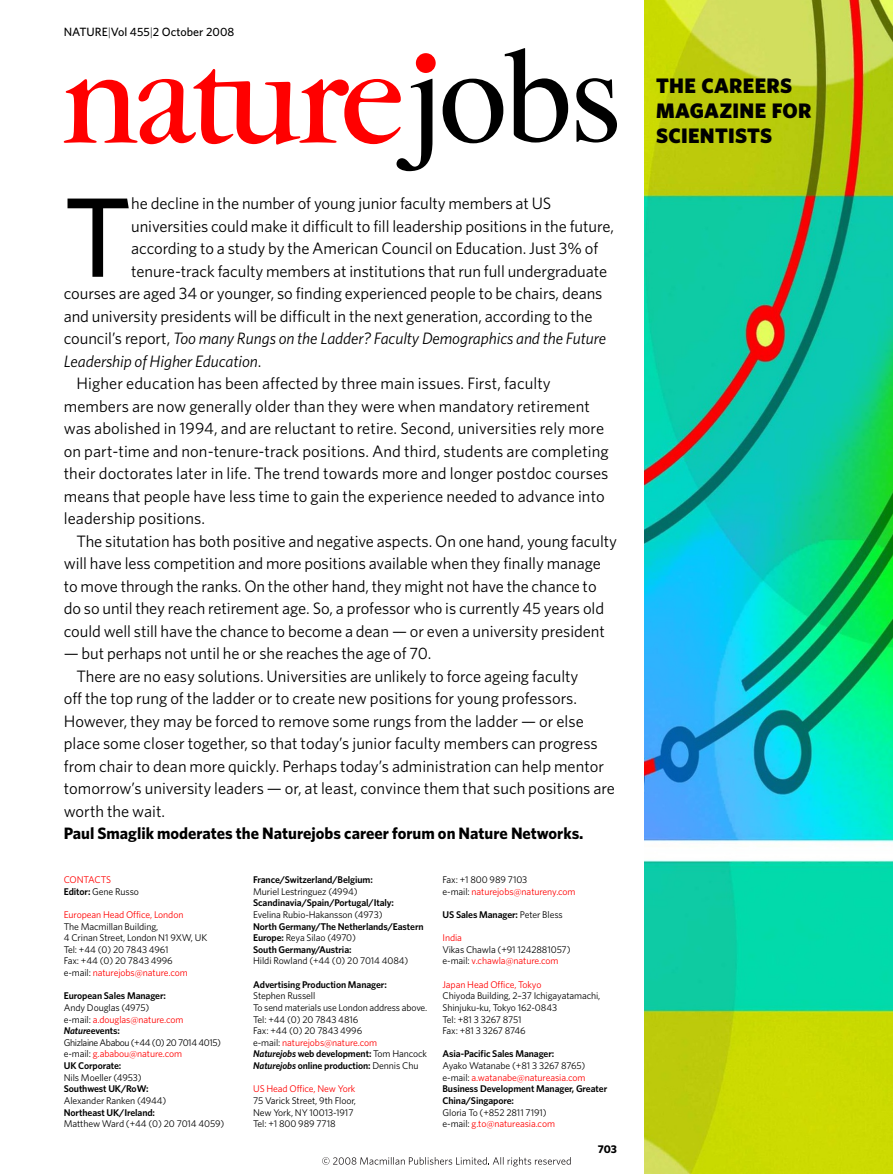
<style>
.page{position:relative;width:893px;height:1174px;background:#fff}
.page>*{position:absolute;margin:0;border:0;box-sizing:border-box;transform-origin:0 0}
.t1{font:500 113.4px "Whitney";color:#000}
.t2{font:900 21px/24.8px "Whitney";letter-spacing:.015em;color:#000}
.t3{font:16.5px "Whitney";letter-spacing:-.005em;color:#000}
.t4{font:italic 16.5px "Whitney";letter-spacing:-.005em;color:#000}
.t5{font:700 16.5px "Whitney";color:#000}
.t6{font:500 12px "Whitney";color:#000}
.t7{font:700 11.25px "Whitney";color:#000}
.t8{font:9.75px/11.7px "Whitney";letter-spacing:-.01em;color:#000}
.t9{font:600 9.75px/11.7px "Whitney";letter-spacing:-.01em;color:#000}
.t10{font:9.75px "Whitney";letter-spacing:-.01em;color:#f00}
.s1{font-weight:300}
.s2{font-style:normal}
.s3{color:#f00}
.s4{font-weight:600}
.s5{font-weight:600;font-style:italic}
.s6{font-weight:400}
.s7{font-weight:400;color:#f00}
</style>
<div class="page">
<img style="left:645px;top:0;width:248px;height:1174px">
<svg style="left:443px;top:48px;width:125px;height:95px"></svg>
<svg style="left:576px;top:78px;width:41px;height:64px"></svg>
<div style="left:416px;top:53px;width:20px;height:20px;background:#f00;border-radius:50%"></div>
<svg style="left:64px;top:69px;width:368px;height:102px"></svg>
<svg style="left:322px;top:1157px;width:249px;height:9px"></svg>
<p class="t6" style="left:64px;top:27px;width:172px">NATURE<span class="s1">|</span>Vol 455<span class="s1">|</span>2 October 2008</p>
<h1 class="t1" style="left:64px;top:195px;width:70px">T</h1>
<p class="t3" style="left:131px;top:197px;width:422px">he decline in the number of young junior faculty members at US</p>
<p class="t3" style="left:131px;top:220px;width:484px">universities could make it difficult to fill leadership positions in the future,</p>
<p class="t3" style="left:131px;top:242px;width:469px">according to a study by the American Council on Education. Just 3% of</p>
<p class="t3" style="left:131px;top:265px;width:477px">tenure-track faculty members at institutions that run full undergraduate</p>
<p class="t3" style="left:64px;top:287px;width:540px">courses are aged 34 or younger, so finding experienced people to be chairs, deans</p>
<p class="t3" style="left:64px;top:310px;width:530px">and university presidents will be difficult in the next generation, according to the</p>
<p class="t4" style="left:64px;top:332px;width:544px"><span class="s2">council’s report,</span> Too many Rungs on the Ladder? Faculty Demographics and the Future</p>
<p class="t4" style="left:64px;top:355px;width:199px">Leadership of Higher Education<span class="s2">.</span></p>
<p class="t3" style="left:77px;top:377px;width:476px">Higher education has been affected by three main issues. First, faculty</p>
<p class="t3" style="left:64px;top:400px;width:528px">members are now generally older than they were when mandatory retirement</p>
<p class="t3" style="left:64px;top:422px;width:542px">was abolished in 1994, and are reluctant to retire. Second, universities rely more</p>
<p class="t3" style="left:64px;top:445px;width:546px">on part-time and non-tenure-track positions. And third, students are completing</p>
<p class="t3" style="left:64px;top:467px;width:546px">their doctorates later in life. The trend towards more and longer postdoc courses</p>
<p class="t3" style="left:64px;top:490px;width:543px">means that people have less time to gain the experience needed to advance into</p>
<p class="t3" style="left:64px;top:512px;width:143px">leadership positions.</p>
<p class="t3" style="left:77px;top:535px;width:542px">The situtation has both positive and negative aspects. On one hand, young faculty</p>
<p class="t3" style="left:64px;top:557px;width:539px">will have less competition and more positions available when they finally manage</p>
<p class="t3" style="left:64px;top:580px;width:534px">to move through the ranks. On the other hand, they might not have the chance to</p>
<p class="t3" style="left:64px;top:602px;width:542px">do so until they reach retirement age. So, a professor who is currently 45 years old</p>
<p class="t3" style="left:64px;top:625px;width:542px">could well still have the chance to become a dean — or even a university president</p>
<p class="t3" style="left:64px;top:647px;width:369px">— but perhaps not until he or she reaches the age of 70.</p>
<p class="t3" style="left:77px;top:670px;width:503px">There are no easy solutions. Universities are unlikely to force ageing faculty</p>
<p class="t3" style="left:64px;top:692px;width:515px">off the top rung of the ladder or to create new positions for young professors.</p>
<p class="t3" style="left:64px;top:715px;width:521px">However, they may be forced to remove some rungs from the ladder — or else</p>
<p class="t3" style="left:64px;top:737px;width:536px">place some closer together, so that today’s junior faculty members can progress</p>
<p class="t3" style="left:64px;top:760px;width:542px">from chair to dean more quickly. Perhaps today’s administration can help mentor</p>
<p class="t3" style="left:64px;top:782px;width:553px">tomorrow’s university leaders — or, at least, convince them that such positions are</p>
<p class="t3" style="left:64px;top:805px;width:103px">worth the wait.</p>
<p class="t5" style="left:64px;top:827px;width:521px">Paul Smaglik moderates the Naturejobs career forum on Nature Networks.</p>
<p class="t8" style="left:64px;top:874px;width:77px"><span class="s3">CONTACTS<br></span><span class="s4">Editor:</span> Gene Russo</p>
<p class="t10" style="left:64px;top:911px;width:121px">European Head Office, London</p>
<p class="t8" style="left:64px;top:921px;width:145px">The Macmillan Building,<br>4 Crinan Street, London N1 9XW, UK<br>Tel: +44 (0) 20 7843 4961<br>Fax: +44 (0) 20 7843 4996<br>e-mail: <span class="s3">naturejobs@nature.com</span></p>
<p class="t9" style="left:64px;top:990px;width:104px">European Sales Manager:</p>
<p class="t8" style="left:64px;top:1002px;width:159px">Andy Douglas (4975)<br>e-mail: <span class="s3">a.douglas@nature.com<br></span><span class="s5">Nature</span><span class="s4">events:<br></span>Ghizlaine Ababou (+44 (0) 20 7014 4015) e-mail: <span class="s3">g.ababou@nature.com<br></span><span class="s4">UK Corporate:</span></p>
<p class="t8" style="left:64px;top:1072px;width:80px">Nils Moeller (4953)</p>
<p class="t9" style="left:64px;top:1083px;width:86px">Southwest UK/RoW:</p>
<p class="t8" style="left:64px;top:1095px;width:104px">Alexander Ranken (4944)</p>
<p class="t9" style="left:64px;top:1107px;width:93px">Northeast UK/Ireland:</p>
<p class="t8" style="left:64px;top:1118px;width:162px">Matthew Ward (+44 (0) 20 7014 4059)</p>
<p class="t9" style="left:253px;top:874px;width:121px">France/Switzerland/Belgium:</p>
<p class="t8" style="left:253px;top:886px;width:106px">Muriel Lestringuez (4994)</p>
<p class="t9" style="left:253px;top:897px;width:142px">Scandinavia/Spain/Portugal/Italy:</p>
<p class="t8" style="left:253px;top:909px;width:131px">Evelina Rubio-Hakansson (4973)</p>
<p class="t9" style="left:253px;top:921px;width:172px">North Germany/The Netherlands/Eastern<br>Europe: <span class="s6">Reya Silao (4970)<br></span>South Germany/Austria:</p>
<p class="t8" style="left:253px;top:956px;width:157px">Hildi Rowland (+44 (0) 20 7014 4084)</p>
<p class="t9" style="left:253px;top:979px;width:135px">Advertising Production Manager:</p>
<p class="t8" style="left:253px;top:990px;width:176px">Stephen Russell<br>To send materials use London address above.<br>Tel: +44 (0) 20 7843 4816<br>Fax: +44 (0) 20 7843 4996<br>e-mail: <span class="s3">naturejobs@nature.com<br></span><span class="s5">Naturejobs</span> <span class="s4">web development:</span> Tom Hancock<br><span class="s5">Naturejobs</span> <span class="s4">online production:</span> Dennis Chu</p>
<p class="t10" style="left:253px;top:1085px;width:104px">US Head Office, New York</p>
<p class="t8" style="left:253px;top:1095px;width:104px">75 Varick Street, 9th Floor,<br>New York, NY 10013-1917<br>Tel: +1 800 989 7718</p>
<p class="t8" style="left:442px;top:874px;width:135px">Fax: +1 800 989 7103<br>e-mail: <span class="s3">naturejobs@natureny.com</span></p>
<p class="t9" style="left:442px;top:909px;width:122px">US Sales Manager: <span class="s6">Peter Bless</span></p>
<p class="t10" style="left:442px;top:934px;width:21px">India</p>
<p class="t8" style="left:442px;top:944px;width:130px">Vikas Chawla (+91 1242881057) e-mail: <span class="s3">v.chawla@nature.com</span></p>
<p class="t10" style="left:442px;top:980px;width:100px">Japan Head Office, Tokyo</p>
<p class="t8" style="left:442px;top:991px;width:159px">Chiyoda Building, 2–37 Ichigayatamachi,<br>Shinjuku-ku, Tokyo 162-0843<br>Tel: +81 3 3267 8751<br>Fax: +81 3 3267 8746</p>
<p class="t9" style="left:442px;top:1049px;width:113px">Asia-Pacific Sales Manager:</p>
<p class="t9" style="left:442px;top:1060px;width:166px"><span class="s6">Ayako Watanabe (+81 3 3267 8765) e-mail:</span> <span class="s7">a.watanabe@natureasia.com<br></span>Business Development Manager, Greater<br>China/Singapore:</p>
<p class="t8" style="left:442px;top:1107px;width:114px">Gloria To (+852 2811 7191) e-mail: <span class="s3">g.to@natureasia.com</span></p>
<p class="t7" style="left:598px;top:1144px;width:21px">703</p>
<p class="t2" style="left:656px;top:75px;width:157px">THE CAREERS<br>MAGAZINE FOR<br>SCIENTISTS</p>
</div>
